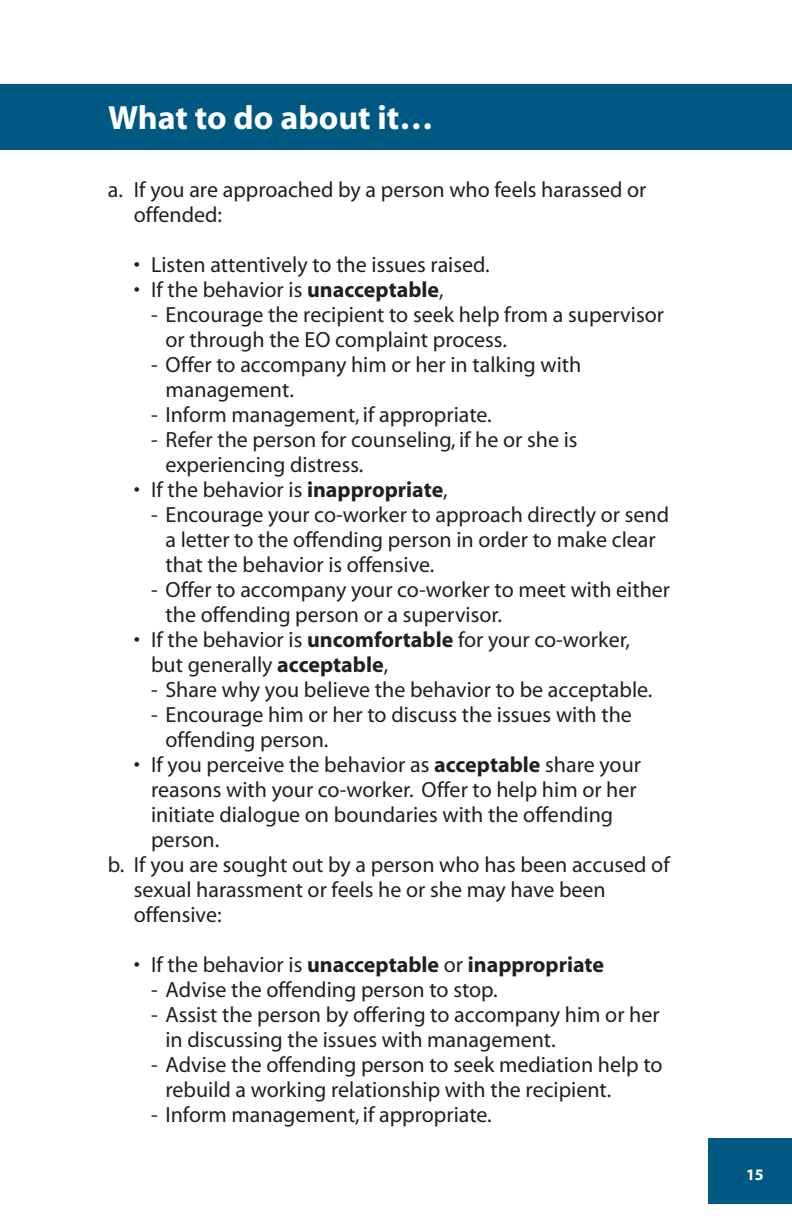
<style>
.page{position:relative;width:792px;height:1224px;background:#fff}
.page>*{position:absolute;margin:0;border:0;box-sizing:border-box;transform-origin:0 0}
.t1{font:700 33.6px "Myriad";color:#fff}
.t2{font:22px/25px "Myriad";color:#231f20}
.t3{font:700 22px "Myriad";color:#231f20}
.t4{font:700 16px "Myriad";color:#fff}
.s1{font-weight:700}
.s2{font-weight:400}
</style>
<div class="page">
<div style="left:708px;top:1138px;width:84px;height:66px;background:#005983"></div>
<div style="left:0;top:84px;width:792px;height:66px;background:#005983"></div>
<h1 class="t1" style="left:108px;top:100px;width:327px">What to do about it…</h1>
<p class="t2" style="left:134px;top:178px;width:514px;text-indent:-26px">a. If you are approached by a person who feels harassed or offended:</p>
<p class="t2" style="left:134px;top:253px;width:357px">• Listen attentively to the issues raised.</p>
<p class="t2" style="left:134px;top:278px;width:311px">• If the behavior is <span class="s1">unacceptable</span>,</p>
<p class="t2" style="left:166px;top:303px;width:500px;text-indent:-14px">- Encourage the recipient to seek help from a supervisor or through the EO complaint process.</p>
<p class="t2" style="left:166px;top:353px;width:417px;text-indent:-14px">- Offer to accompany him or her in talking with management.</p>
<p class="t2" style="left:151px;top:403px;width:342px">- Inform management, if appropriate.</p>
<p class="t2" style="left:166px;top:428px;width:414px;text-indent:-14px">- Refer the person for counseling, if he or she is experiencing distress.</p>
<p class="t2" style="left:134px;top:478px;width:315px">• If the behavior is <span class="s1">inappropriate</span>,</p>
<p class="t2" style="left:166px;top:503px;width:505px;text-indent:-14px">- Encourage your co-worker to approach directly or send a letter to the offending person in order to make clear that the behavior is offensive.</p>
<p class="t2" style="left:166px;top:578px;width:506px;text-indent:-14px">- Offer to accompany your co-worker to meet with either the offending person or a supervisor.</p>
<p class="t2" style="left:151px;top:628px;width:481px;text-indent:-17px">• If the behavior is <span class="s1">uncomfortable</span> for your co-worker, but generally <span class="s1">acceptable</span>,</p>
<p class="t2" style="left:151px;top:678px;width:503px">- Share why you believe the behavior to be acceptable.</p>
<p class="t2" style="left:166px;top:703px;width:468px;text-indent:-14px">- Encourage him or her to discuss the issues with the offending person.</p>
<p class="t2" style="left:134px;top:753px;width:509px">• If you perceive the behavior as <span class="s1">acceptable</span> share your</p>
<p class="t2" style="left:151px;top:778px;width:487px">reasons with your co-worker. Offer to help him or her</p>
<p class="t2" style="left:151px;top:803px;width:464px">initiate dialogue on boundaries with the offending</p>
<p class="t2" style="left:151px;top:828px;width:70px">person.</p>
<p class="t2" style="left:108px;top:853px;width:563px">b. If you are sought out by a person who has been accused of</p>
<p class="t2" style="left:134px;top:878px;width:473px">sexual harassment or feels he or she may have been</p>
<p class="t2" style="left:134px;top:903px;width:89px">offensive:</p>
<p class="t3" style="left:134px;top:953px;width:472px"><span class="s2">• If the behavior is</span> unacceptable <span class="s2">or</span> inappropriate</p>
<p class="t2" style="left:151px;top:978px;width:348px">- Advise the offending person to stop.</p>
<p class="t2" style="left:166px;top:1003px;width:496px;text-indent:-14px">- Assist the person by offering to accompany him or her in discussing the issues with management.</p>
<p class="t2" style="left:166px;top:1053px;width:499px;text-indent:-14px">- Advise the offending person to seek mediation help to rebuild a working relationship with the recipient.</p>
<p class="t2" style="left:151px;top:1103px;width:342px">- Inform management, if appropriate.</p>
<p class="t4" style="left:746px;top:1166px;width:19px">15</p>
</div>
